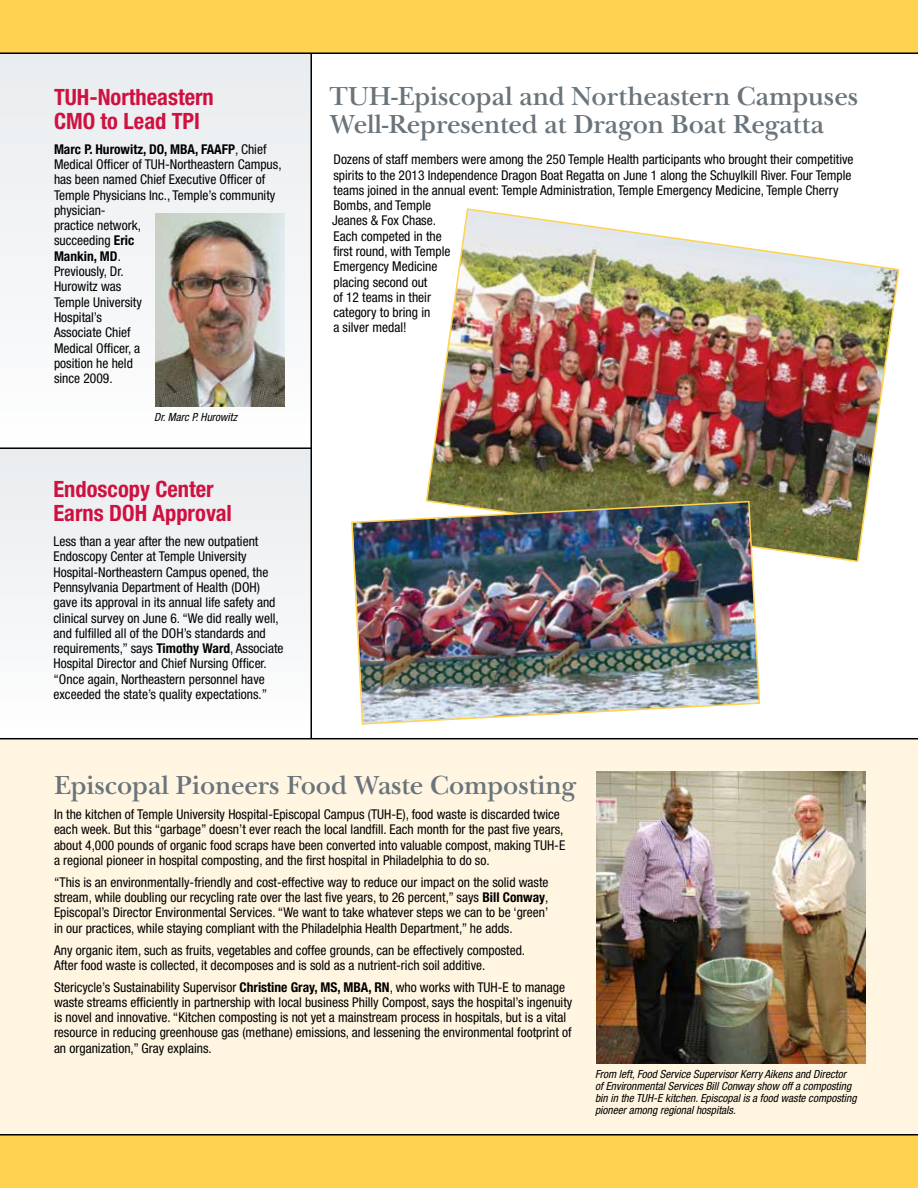
<style>
.page{position:relative;width:918px;height:1188px;background:#fff}
.page>*{position:absolute;margin:0;border:0;box-sizing:border-box;transform-origin:0 0}
.t1{font:600 27px/27.8px "New Baskerville";color:#6a747b}
.t2{font:700 condensed 22.5px/24px "Helvetica Neue";color:#ce1141}
.t3{font:condensed 13.5px/15.3px "Helvetica Neue";color:#000}
.t4{font:italic condensed 11.25px/12px "Helvetica Neue";color:#000}
.s1{font-weight:700}
</style>
<div class="page">
<div style="left:0;top:50px;width:312px;height:397px;background:#f1f3f4"></div>
<div style="left:0;top:448px;width:312px;height:286px;background:#f2f4f5"></div>
<div style="left:0;top:739px;width:918px;height:396px;background:#fff5e1"></div>
<div style="left:0;top:1135px;width:918px;height:53px;background:#ffd24f"></div>
<div style="left:0;top:0;width:918px;height:53px;background:#ffd24f"></div>
<hr style="left:0;top:52px;width:918px;height:2px;background:#000">
<hr style="left:310px;top:54px;width:2px;height:685px;background:#000">
<hr style="left:0;top:1134px;width:918px;height:2px;background:#000">
<hr style="left:0;top:447px;width:311px;height:2px;background:#000">
<hr style="left:0;top:738px;width:918px;height:1px;background:#000">
<img style="left:155px;top:214px;width:130px;height:192px">
<img style="left:426px;top:208px;width:474px;height:355px">
<img style="left:351px;top:500px;width:410px;height:225px">
<img style="left:597px;top:771px;width:269px;height:292px">
<h2 class="t2" style="left:54px;top:84px;width:161px">TUH-Northeastern<br>CMO to Lead TPI</h2>
<p class="t3" style="left:54px;top:141px;width:229px"><span class="s1">Marc P. Hurowitz, DO, MBA, FAAFP</span>, Chief<br>Medical Officer of TUH-Northeastern Campus, has been named Chief Executive Officer of<br>Temple Physicians Inc., Temple’s community physician-<br>practice network,<br>succeeding <span class="s1">Eric<br>Mankin, MD</span>.<br>Previously, Dr.<br>Hurowitz was<br>Temple University<br>Hospital’s<br>Associate Chief<br>Medical Officer, a<br>position he held<br>since 2009.</p>
<p class="t4" style="left:154px;top:411px;width:84px">Dr. Marc P. Hurowitz</p>
<h2 class="t2" style="left:53px;top:477px;width:180px">Endoscopy Center<br>Earns DOH Approval</h2>
<p class="t3" style="left:53px;top:534px;width:232px">Less than a year after the new outpatient Endoscopy Center at Temple University Hospital-Northeastern Campus opened, the Pennsylvania Department of Health (DOH) gave its approval in its annual life safety and clinical survey on June 6. “We did really well, and fulfilled all of the DOH’s standards and requirements,” says <span class="s1">Timothy Ward</span>, Associate Hospital Director and Chief Nursing Officer. “Once again, Northeastern personnel have exceeded the state’s quality expectations.”</p>
<h1 class="t1" style="left:329px;top:82px;width:530px">TUH-Episcopal and Northeastern Campuses<br>Well-Represented at Dragon Boat Regatta</h1>
<p class="t3" style="left:332px;top:152px;width:523px">Dozens of staff members were among the 250 Temple Health participants who brought their competitive spirits to the 2013 Independence Dragon Boat Regatta on June 1 along the Schuylkill River. Four Temple teams joined in the annual event: Temple Administration, Temple Emergency Medicine, Temple Cherry Bombs, and Temple<br>Jeanes &amp; Fox Chase.<br>Each competed in the<br>first round, with Temple<br>Emergency Medicine<br>placing second out<br>of 12 teams in their<br>category to bring in<br>a silver medal!</p>
<h1 class="t1" style="left:54px;top:772px;width:524px">Episcopal Pioneers Food Waste Composting</h1>
<p class="t3" style="left:54px;top:807px;width:513px">In the kitchen of Temple University Hospital-Episcopal Campus (TUH-E), food waste is discarded twice each week. But this “garbage” doesn’t ever reach the local landfill. Each month for the past five years, about 4,000 pounds of organic food scraps have been converted into valuable compost, making TUH-E a regional pioneer in hospital composting, and the first hospital in Philadelphia to do so.</p>
<p class="t3" style="left:54px;top:874px;width:496px;text-align:justify">“This is an environmentally-friendly and cost-effective way to reduce our impact on the solid waste stream, while doubling our recycling rate over the last five years, to 26 percent,” says <span class="s1">Bill Conway</span>, Episcopal’s Director Environmental Services. “We want to take whatever steps we can to be ‘green’ in our practices, while staying compliant with the Philadelphia Health Department,” he adds.</p>
<p class="t3" style="left:54px;top:942px;width:473px">Any organic item, such as fruits, vegetables and coffee grounds, can be effectively composted.<br>After food waste is collected, it decomposes and is sold as a nutrient-rich soil additive.</p>
<p class="t3" style="left:54px;top:979px;width:520px">Stericycle’s Sustainability Supervisor <span class="s1">Christine Gray, MS, MBA, RN</span>, who works with TUH-E to manage waste streams efficiently in partnership with local business Philly Compost, says the hospital’s ingenuity is novel and innovative. “Kitchen composting is not yet a mainstream process in hospitals, but is a vital resource in reducing greenhouse gas (methane) emissions, and lessening the environmental footprint of an organization,” Gray explains.</p>
<p class="t4" style="left:595px;top:1068px;width:263px">From left, Food Service Supervisor Kerry Aikens and Director of Environmental Services Bill Conway show off a composting bin in the TUH-E kitchen. Episcopal is a food waste composting pioneer among regional hospitals.</p>
</div>
